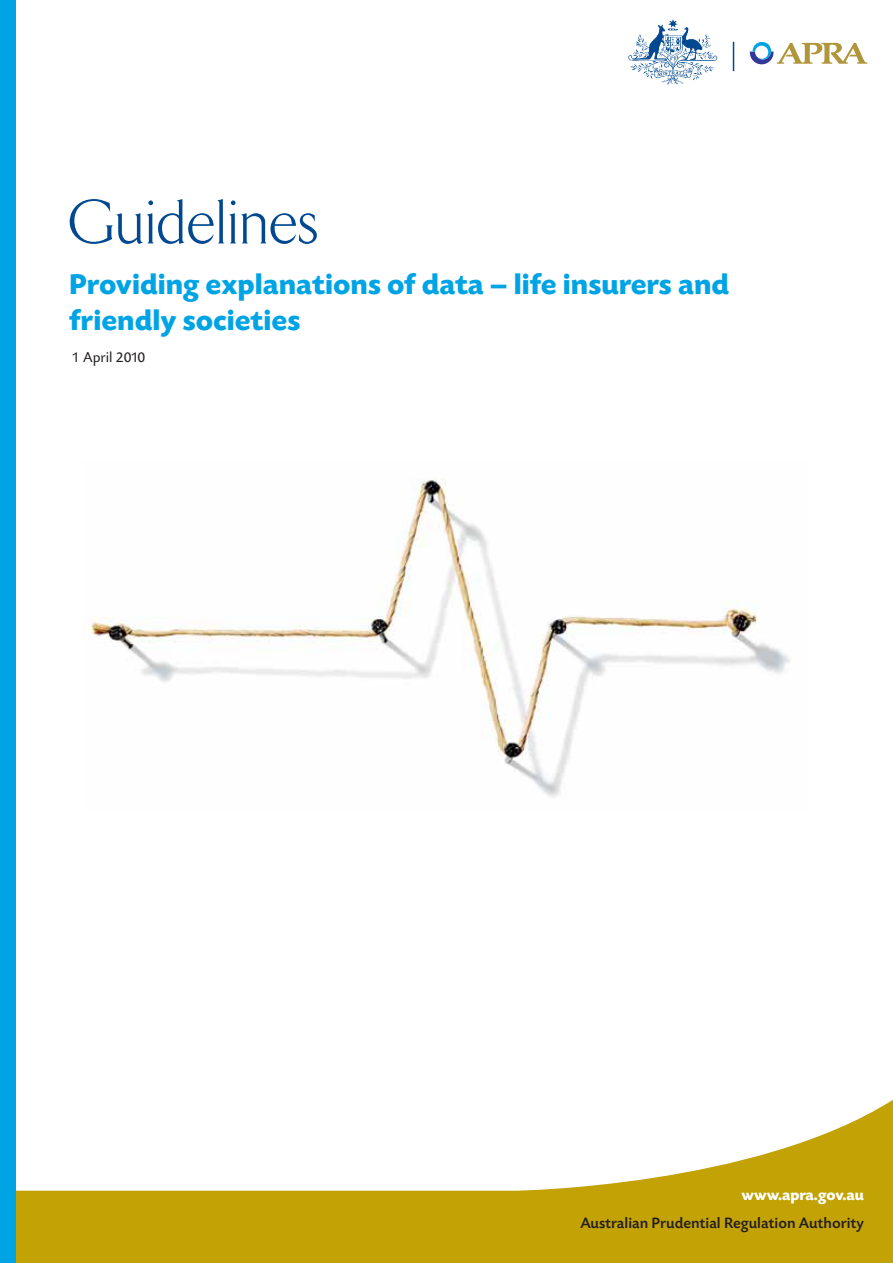
<style>
.page{position:relative;width:893px;height:1263px;background:#fff}
.page>*{position:absolute;margin:0;border:0;box-sizing:border-box;transform-origin:0 0}
.t1{font:300 64.5px "TF Arrow";color:#004990}
.t2{font:700 30px/36px "Today SB";color:#00a4e4}
.t3{font:500 15.75px "Today SB";color:#231f20}
.t4{font:700 15.75px "Today SB";color:#fff}
.t5{font:15px "Today SB";color:#231f20}
</style>
<div class="page">
<svg style="left:15px;top:1100px;width:878px;height:163px;fill:#c2a204"></svg>
<div style="left:0;top:0;width:15px;height:1263px;background:#00a4e4"></div>
<svg style="left:750px;top:42px;width:117px;height:22px"></svg>
<svg style="left:733px;top:42px;width:1px;height:29px"></svg>
<img style="left:628px;top:19px;width:90px;height:66px">
<img style="left:90px;top:478px;width:700px;height:319px">
<h1 class="t1" style="left:69px;top:189px;width:252px">Guidelines</h1>
<p class="t2" style="left:69px;top:267px;width:662px">Providing explanations of data – life insurers and friendly societies</p>
<p class="t5" style="left:72px;top:349px;width:75px">1 April 2010</p>
<p class="t4" style="left:741px;top:1186px;width:124px">www.apra.gov.au</p>
<p class="t3" style="left:580px;top:1214px;width:285px">Australian Prudential Regulation Authority</p>
</div>
